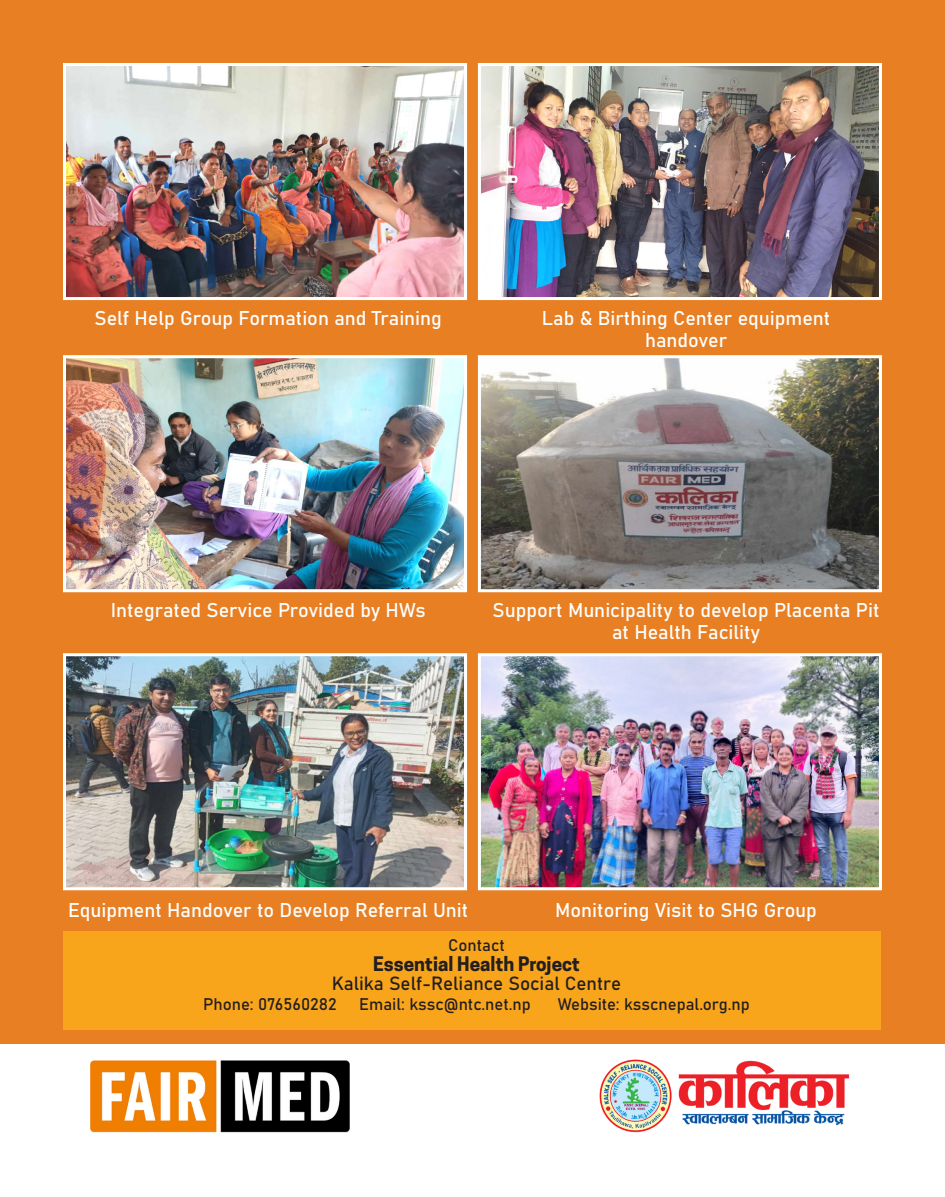
<style>
.page{position:relative;width:945px;height:1197px;background:#fff}
.page>*{position:absolute;margin:0;border:0;box-sizing:border-box;transform-origin:0 0}
.Paragraph_Style_1{font:19.78px/22.8px "Bahnschrift 400 100";color:#fff;text-align:center}
.Paragraph_Style_1-2{font:18.9px "Bahnschrift 400 100";color:#231f20}
.Paragraph_Style_1-3{font:700 18.9px "Cooper Hewitt";color:#231f20}
.Paragraph_Style_1-4{font:16.62px "Bahnschrift 400 100";color:#231f20}
</style>
<div class="page">
<div style="left:0;top:0;width:945px;height:1043px;background:#e87f23"></div>
<img style="left:67px;top:67px;width:396px;height:229px">
<div style="left:63px;top:63px;width:404px;height:237px;border:3px solid #fff"></div>
<img style="left:67px;top:359px;width:396px;height:229px">
<div style="left:63px;top:355px;width:404px;height:237px;border:3px solid #fff"></div>
<img style="left:67px;top:657px;width:396px;height:229px">
<div style="left:63px;top:653px;width:404px;height:237px;border:3px solid #fff"></div>
<img style="left:482px;top:67px;width:396px;height:229px">
<div style="left:478px;top:63px;width:404px;height:237px;border:3px solid #fff"></div>
<img style="left:482px;top:359px;width:396px;height:229px">
<div style="left:478px;top:355px;width:404px;height:237px;border:3px solid #fff"></div>
<img style="left:482px;top:657px;width:396px;height:229px">
<div style="left:478px;top:653px;width:404px;height:237px;border:3px solid #fff"></div>
<div style="left:64px;top:931px;width:817px;height:98px;background:#f9a51b"></div>
<img style="left:90px;top:1060px;width:260px;height:73px">
<img style="left:599px;top:1059px;width:251px;height:74px">
<p class="Paragraph_Style_1" style="left:95px;top:305px;width:349px">Self Help Group Formation and Training</p>
<p class="Paragraph_Style_1" style="left:542px;top:305px;width:290px">Lab &amp; Birthing Center equipment</p>
<p class="Paragraph_Style_1" style="left:645px;top:328px;width:84px">handover</p>
<p class="Paragraph_Style_1" style="left:111px;top:597px;width:316px">Integrated Service Provided by HWs</p>
<p class="Paragraph_Style_1" style="left:493px;top:597px;width:388px">Support Municipality to develop Placenta Pit at Health Facility</p>
<p class="Paragraph_Style_1" style="left:68px;top:897px;width:402px">Equipment Handover to Develop Referral Unit</p>
<p class="Paragraph_Style_1" style="left:555px;top:897px;width:263px">Monitoring Visit to SHG Group</p>
<p class="Paragraph_Style_1-4" style="left:448px;top:933px;width:58px">Contact</p>
<p class="Paragraph_Style_1-3" style="left:373px;top:952px;width:208px">Essential Health Project</p>
<p class="Paragraph_Style_1-2" style="left:332px;top:969px;width:291px">Kalika Self-Reliance Social Centre</p>
<p class="Paragraph_Style_1-4" style="left:203px;top:992px;width:135px">Phone: 076560282</p>
<p class="Paragraph_Style_1-4" style="left:359px;top:992px;width:173px">Email: kssc@ntc.net.np</p>
<p class="Paragraph_Style_1-4" style="left:558px;top:992px;width:194px">Website: ksscnepal.org.np</p>
</div>
